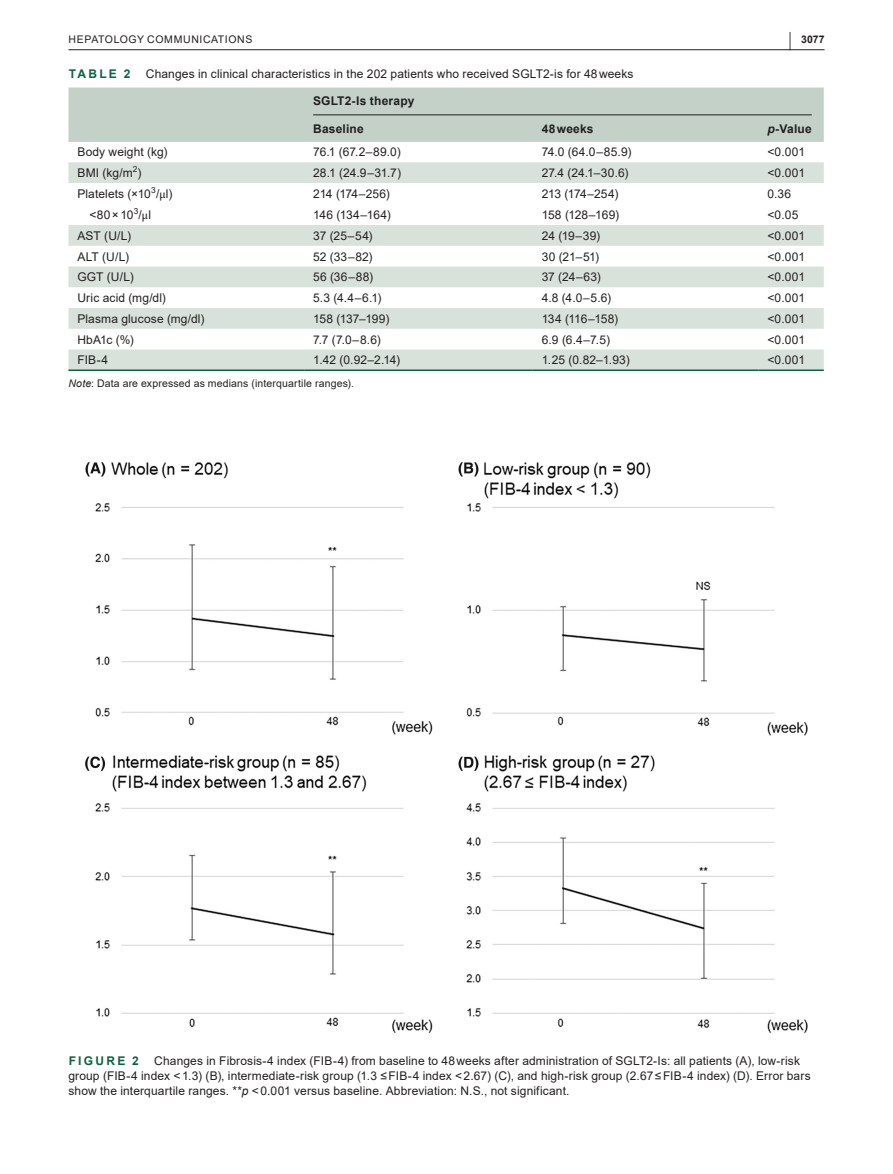
<style>
.page{position:relative;width:893px;height:1174px;background:#fff}
.page>*{position:absolute;margin:0;border:0;box-sizing:border-box;transform-origin:0 0}
.t1{font:700 19.5px "Arial";color:#231f20;scale:.38 1}
.t2{font:12px/15px "Arial";letter-spacing:.01em;color:#231f20}
.t3{font:700 12px "Arial";letter-spacing:.015em;color:#231f20}
.t4{font:12px "Arial";letter-spacing:-.025em;color:#231f20}
.t5{font:700 12px "Arial";letter-spacing:.19em;color:#0d6341}
.t6{font:12px "Arial";letter-spacing:-.02em;color:#231f20}
.t7{font:12px "Arial";letter-spacing:-.015em;color:#231f20}
.t8{font:10.5px "Arial";letter-spacing:.02em;color:#231f20}
.t9{font:10.5px "Arial";letter-spacing:.055em;color:#231f20}
.t10{font:700 10.5px "Arial";color:#231f20}
.t11{font:8.4px "Arial";color:#231f20}
.s1{font-style:italic}
.s2{font-size:12px}
.s3{font-family:"STIX"}
</style>
<div class="page">
<hr style="left:68px;top:49px;width:756px;height:1px;background:#231f20">
<div style="left:68px;top:87px;width:756px;height:55px;background:#c4d1c8"></div>
<svg style="left:68px;top:162px;width:756px;height:207px"></svg>
<hr style="left:68px;top:369px;width:236px;height:2px;background:#0d6341">
<hr style="left:304px;top:369px;width:229px;height:2px;background:#0d6341">
<hr style="left:533px;top:369px;width:225px;height:2px;background:#0d6341">
<hr style="left:758px;top:369px;width:66px;height:2px;background:#0d6341">
<hr style="left:313px;top:114px;width:499px;height:1px;background:#231f20">
<img style="left:85px;top:462px;width:723px;height:571px">
<h1 class="t1" style="left:789px;top:25px;width:7px">|</h1>
<p class="t9" style="left:69px;top:32px;width:185px">HEPATOLOGY COMMUNICATIONS</p>
<p class="t10" style="left:801px;top:32px;width:25px">3077</p>
<p class="t5" style="left:69px;top:65px;width:63px">TABLE 2</p>
<p class="t2" style="left:146px;top:66px;width:489px">Changes in clinical characteristics in the 202 patients who received SGLT2-is for 48weeks</p>
<p class="t3" style="left:313px;top:93px;width:103px">SGLT2-Is therapy</p>
<p class="t3" style="left:313px;top:120px;width:52px">Baseline</p>
<p class="t3" style="left:542px;top:120px;width:53px">48weeks</p>
<p class="t3" style="left:767px;top:120px;width:46px"><span class="s1">p</span>-Value</p>
<p class="t2" style="left:77px;top:144px;width:91px">Body weight (kg)</p>
<p class="t2" style="left:313px;top:144px;width:89px">76.1 (67.2–89.0)</p>
<p class="t2" style="left:542px;top:144px;width:91px">74.0 (64.0–85.9)</p>
<p class="t2" style="left:767px;top:144px;width:39px">&lt;0.001</p>
<p class="t2" style="left:77px;top:165px;width:57px">BMI (kg/m</p>
<p class="t11" style="left:133px;top:163px;width:10px">2<span class="s2">)</span></p>
<p class="t2" style="left:313px;top:165px;width:89px">28.1 (24.9–31.7)</p>
<p class="t2" style="left:542px;top:165px;width:88px">27.4 (24.1–30.6)</p>
<p class="t2" style="left:767px;top:165px;width:39px">&lt;0.001</p>
<p class="t2" style="left:77px;top:186px;width:97px">Platelets (×10<sup>3</sup>/<span class="s3">μ</span>l)</p>
<p class="t6" style="left:313px;top:185px;width:78px">214 (174–256)</p>
<p class="t4" style="left:542px;top:185px;width:78px">213 (174–254)</p>
<p class="t2" style="left:767px;top:186px;width:25px">0.36</p>
<p class="t2" style="left:89px;top:207px;width:63px">&lt;80×10<sup>3</sup>/<span class="s3">μ</span>l</p>
<p class="t2" style="left:313px;top:207px;width:79px">146 (134–164)</p>
<p class="t2" style="left:542px;top:207px;width:79px">158 (128–169)</p>
<p class="t2" style="left:767px;top:207px;width:33px">&lt;0.05</p>
<p class="t2" style="left:77px;top:228px;width:55px">AST (U/L)</p>
<p class="t2" style="left:313px;top:228px;width:61px">37 (25–54)</p>
<p class="t2" style="left:542px;top:228px;width:60px">24 (19–39)</p>
<p class="t2" style="left:767px;top:228px;width:39px">&lt;0.001</p>
<p class="t2" style="left:77px;top:249px;width:53px">ALT (U/L)</p>
<p class="t2" style="left:313px;top:249px;width:61px">52 (33–82)</p>
<p class="t2" style="left:542px;top:249px;width:59px">30 (21–51)</p>
<p class="t2" style="left:767px;top:249px;width:39px">&lt;0.001</p>
<p class="t2" style="left:77px;top:269px;width:58px">GGT (U/L)</p>
<p class="t2" style="left:313px;top:269px;width:62px">56 (36–88)</p>
<p class="t2" style="left:542px;top:269px;width:61px">37 (24–63)</p>
<p class="t2" style="left:767px;top:269px;width:39px">&lt;0.001</p>
<p class="t2" style="left:77px;top:290px;width:90px">Uric acid (mg/dl)</p>
<p class="t2" style="left:313px;top:290px;width:70px">5.3 (4.4–6.1)</p>
<p class="t2" style="left:542px;top:290px;width:71px">4.8 (4.0–5.6)</p>
<p class="t2" style="left:767px;top:290px;width:39px">&lt;0.001</p>
<p class="t2" style="left:77px;top:311px;width:128px">Plasma glucose (mg/dl)</p>
<p class="t7" style="left:313px;top:310px;width:78px">158 (137–199)</p>
<p class="t4" style="left:542px;top:310px;width:78px">134 (116–158)</p>
<p class="t2" style="left:767px;top:311px;width:39px">&lt;0.001</p>
<p class="t2" style="left:77px;top:332px;width:58px">HbA1c (%)</p>
<p class="t2" style="left:313px;top:332px;width:69px">7.7 (7.0–8.6)</p>
<p class="t2" style="left:542px;top:332px;width:70px">6.9 (6.4–7.5)</p>
<p class="t2" style="left:767px;top:332px;width:39px">&lt;0.001</p>
<p class="t2" style="left:77px;top:352px;width:32px">FIB-4</p>
<p class="t2" style="left:313px;top:352px;width:88px">1.42 (0.92–2.14)</p>
<p class="t2" style="left:542px;top:352px;width:90px">1.25 (0.82–1.93)</p>
<p class="t2" style="left:767px;top:352px;width:39px">&lt;0.001</p>
<p class="t8" style="left:68px;top:376px;width:287px"><span class="s1">Note</span>: Data are expressed as medians (interquartile ranges).</p>
<p class="t2" style="left:68px;top:1053px;width:744px;text-indent:86px">Changes in Fibrosis-4 index (FIB-4) from baseline to 48weeks after administration of SGLT2-Is: all patients (A), low-risk group (FIB-4 index &lt;1.3) (B), intermediate-risk group (1.3 ≤FIB-4 index &lt;2.67) (C), and high-risk group (2.67≤FIB-4 index) (D). Error bars show the interquartile ranges. **<span class="s1">p</span> &lt;0.001 versus baseline. Abbreviation: N.S., not significant.</p>
<p class="t5" style="left:69px;top:1052px;width:72px">FIGURE 2</p>
</div>
